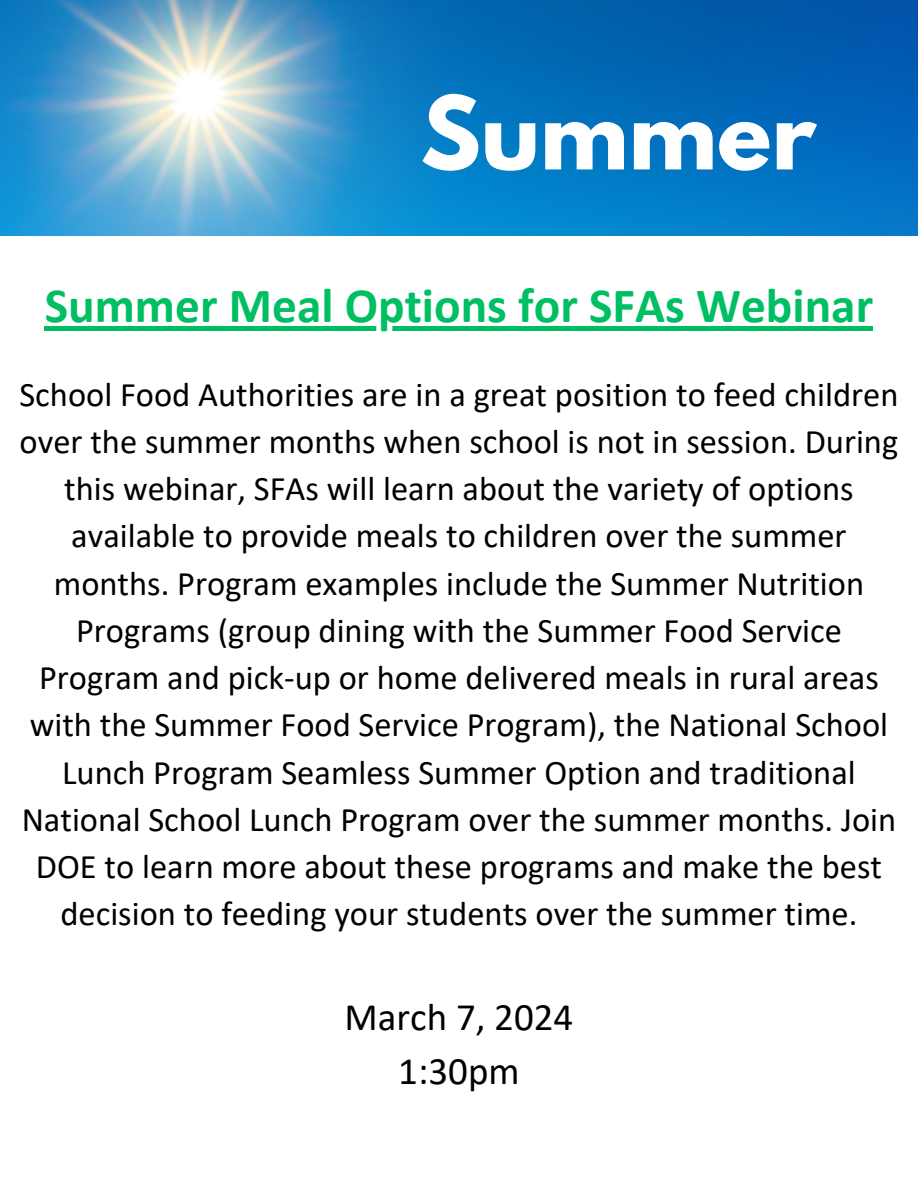
<style>
.page{position:relative;width:918px;height:1188px;background:#fff}
.page>*{position:absolute;margin:0;border:0;box-sizing:border-box;transform-origin:0 0}
.t1{font:700 90px "League Spartan";color:#fff}
.t2{font:700 49.5px "Calibri";color:#00bf63}
.t3{font:39px/54px "Calibri";color:#000;text-align:center}
.t4{font:34.5px/47.2px "Calibri";color:#000;text-align:center}
</style>
<div class="page">
<img style="left:0;top:0;width:918px;height:235px">
<hr style="left:45px;top:326px;width:828px;height:4px;background:#00bf63">
<h1 class="t1" style="left:420px;top:88px;width:397px">Summer</h1>
<h2 class="t2" style="left:45px;top:285px;width:830px">Summer Meal Options for SFAs Webinar</h2>
<p class="t4" style="left:19px;top:373px;width:881px">School Food Authorities are in a great position to feed children over the summer months when school is not in session. During this webinar, SFAs will learn about the variety of options available to provide meals to children over the summer months. Program examples include the Summer Nutrition Programs (group dining with the Summer Food Service Program and pick-up or home delivered meals in rural areas with the Summer Food Service Program), the National School Lunch Program Seamless Summer Option and traditional National School Lunch Program over the summer months. Join DOE to learn more about these programs and make the best decision to feeding your students over the summer time.</p>
<p class="t3" style="left:345px;top:994px;width:230px">March 7, 2024<br>1:30pm</p>
</div>
